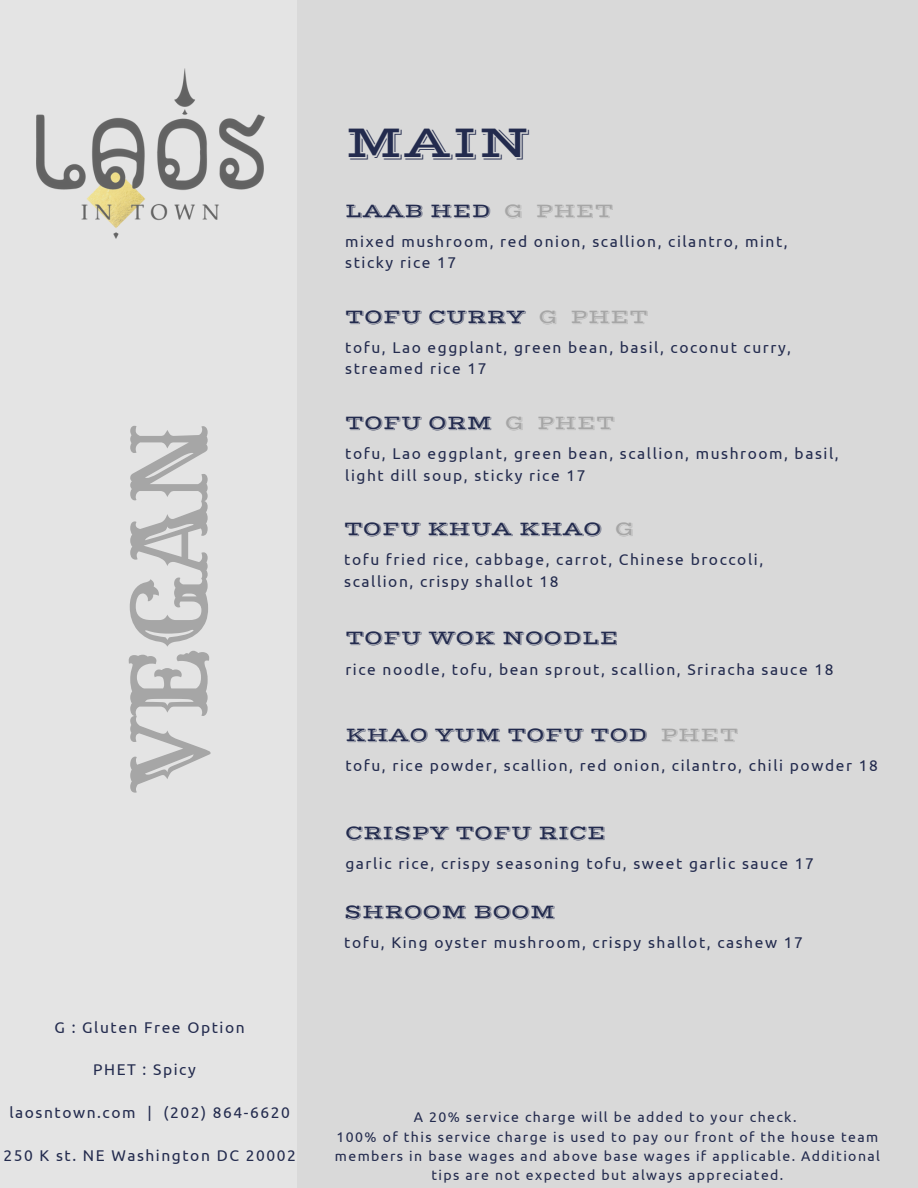
<style>
.page{position:relative;width:918px;height:1188px;background:#e4e4e4}
.page>*{position:absolute;margin:0;border:0;box-sizing:border-box;transform-origin:0 0}
.t1{font:100.95px "Rye";color:#a6a6a6}
.t2{font:46.65px "Vast Shadow";color:#232b4e}
.t3{font:20.25px "Vast Shadow";color:#232b4e}
.t4{font:15.6px/21.3px "Ubuntu";letter-spacing:.1em;color:#232b4e}
.t5{font:14.1px/19.2px "Ubuntu";letter-spacing:.1em;color:#232b4e;text-align:center}
.s1{color:#a6a6a6}
</style>
<div class="page">
<div style="left:297px;top:0;width:621px;height:1188px;background:#d9d9d9"></div>
<img style="left:36px;top:69px;width:228px;height:170px">
<p class="t1" style="left:107px;top:789px;width:368px;rotate:-90deg">VEGAN</p>
<p class="t4" style="left:55px;top:1016px;width:192px">G : Gluten Free Option</p>
<h3 class="t4" style="left:93px;top:1059px;width:104px">PHET : Spicy</h3>
<p class="t4" style="left:9px;top:1102px;width:282px">laosntown.com | (202) 864-6620</p>
<h3 class="t4" style="left:3px;top:1144px;width:294px">250 K st. NE Washington DC 20002</h3>
<p class="t2" style="left:345px;top:115px;width:188px">MAIN</p>
<p class="t3" style="left:345px;top:198px;width:270px">LAAB HED <span class="s1">G PHET</span></p>
<h3 class="t4" style="left:345px;top:230px;width:444px">mixed mushroom, red onion, scallion, cilantro, mint, sticky rice 17</h3>
<h3 class="t3" style="left:345px;top:304px;width:305px">TOFU CURRY <span class="s1">G PHET</span></h3>
<p class="t4" style="left:345px;top:337px;width:447px">tofu, Lao eggplant, green bean, basil, coconut curry, streamed rice 17</p>
<h2 class="t3" style="left:345px;top:410px;width:271px">TOFU ORM <span class="s1">G PHET</span></h2>
<h3 class="t4" style="left:345px;top:443px;width:495px">tofu, Lao eggplant, green bean, scallion, mushroom, basil, light dill soup, sticky rice 17</h3>
<h3 class="t3" style="left:344px;top:516px;width:291px">TOFU KHUA KHAO <span class="s1">G</span></h3>
<p class="t4" style="left:344px;top:549px;width:420px">tofu fried rice, cabbage, carrot, Chinese broccoli, scallion, crispy shallot 18</p>
<p class="t3" style="left:345px;top:626px;width:275px">TOFU WOK NOODLE</p>
<p class="t4" style="left:345px;top:658px;width:490px">rice noodle, tofu, bean sprout, scallion, Sriracha sauce 18</p>
<p class="t3" style="left:345px;top:722px;width:395px">KHAO YUM TOFU TOD <span class="s1">PHET</span></p>
<h3 class="t4" style="left:345px;top:755px;width:534px">tofu, rice powder, scallion, red onion, cilantro, chili powder 18</h3>
<p class="t3" style="left:345px;top:820px;width:262px">CRISPY TOFU RICE</p>
<h3 class="t4" style="left:345px;top:853px;width:470px">garlic rice, crispy seasoning tofu, sweet garlic sauce 17</h3>
<p class="t3" style="left:344px;top:899px;width:213px">SHROOM BOOM</p>
<p class="t4" style="left:344px;top:932px;width:460px">tofu, King oyster mushroom, crispy shallot, cashew 17</p>
<p class="t5" style="left:414px;top:1108px;width:384px">A 20% service charge will be added to your check.</p>
<h1 class="t5" style="left:335px;top:1127px;width:547px">100% of this service charge is used to pay our front of the house team members in base wages and above base wages if applicable. Additional tips are not expected but always appreciated.</h1>
</div>
